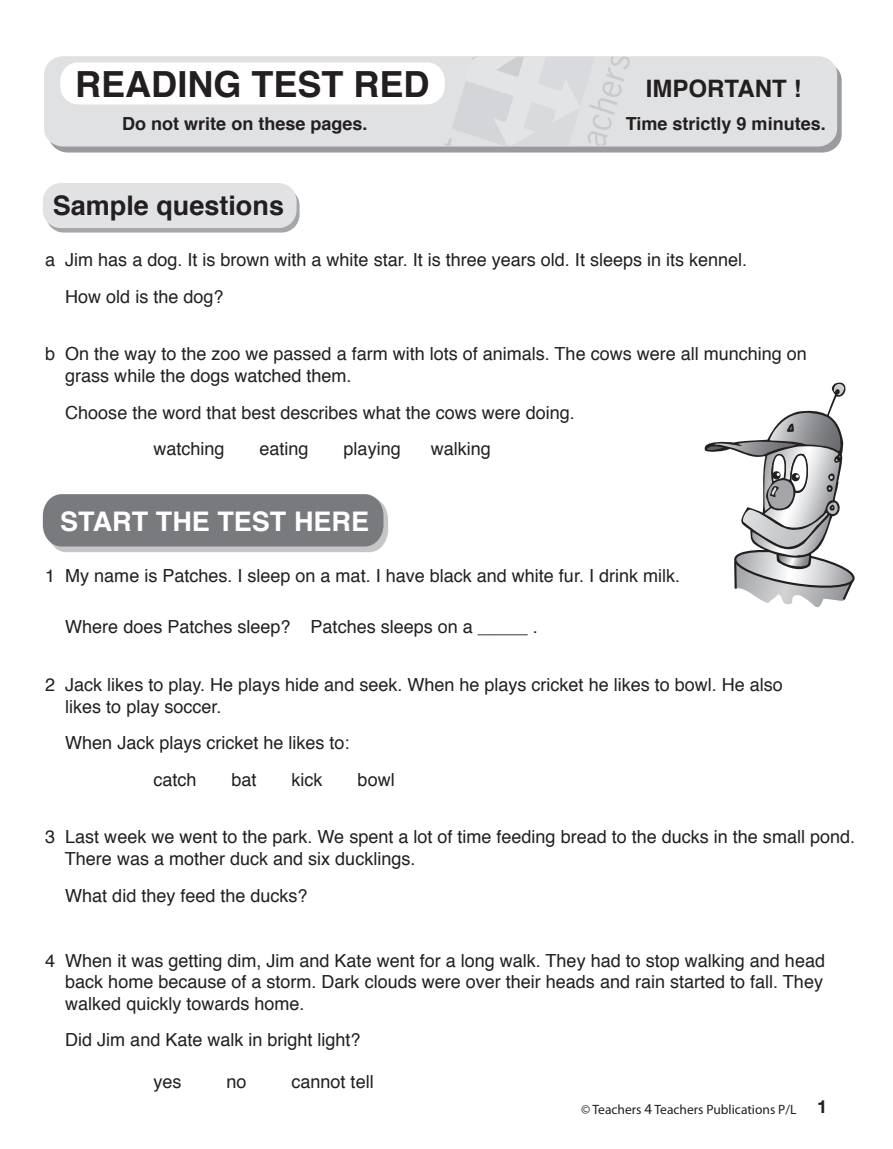
<style>
.page{position:relative;width:893px;height:1149px;background:#fff}
.page>*{position:absolute;margin:0;border:0;box-sizing:border-box;transform-origin:0 0}
.t1{font:700 36px "Helvetica";color:#231f20}
.t2{font:700 27px "Helvetica";color:#fff}
.t3{font:700 27px "Helvetica";color:#231f20}
.t4{font:700 24px "Helvetica";color:#231f20}
.t5{font:18px/21.6px "Helvetica";color:#231f20}
.t6{font:700 18px "Helvetica";color:#231f20}
.t7{font:13.5px "Myriad Pro";color:#231f20}
.s1{font-size:15px}
.s2{font-family:"Helvetica Neue";font-weight:700;font-size:18px}
</style>
<div class="page">
<svg style="left:48px;top:62px;width:793px;height:90px;background:#9fa0a3"></svg>
<div style="left:44px;top:56px;width:792px;height:90px;background:#e0e1e3;border-radius:19px"></div>
<div style="left:60px;top:62px;width:384px;height:42px;background:#fff;border-radius:18px"></div>
<div style="left:46px;top:187px;width:253px;height:45px;background:#a5a6aa;border-radius:18px"></div>
<div style="left:43px;top:183px;width:253px;height:45px;background:#e1e2e4;border-radius:18px"></div>
<svg style="left:43px;top:494px;width:345px;height:58px;background:#838587"></svg>
<svg style="left:444px;top:57px;width:185px;height:90px"></svg>
<svg style="left:704px;top:382px;width:151px;height:226px"></svg>
<h1 class="t1" style="left:75px;top:51px;width:356px">READING TEST RED</h1>
<h3 class="t4" style="left:645px;top:66px;width:157px">IMPORTANT !</h3>
<p class="t6" style="left:122px;top:107px;width:247px">Do not write on these pages.</p>
<p class="t6" style="left:625px;top:107px;width:201px">Time strictly 9 minutes.</p>
<h2 class="t3" style="left:53px;top:181px;width:233px">Sample questions</h2>
<p class="t5" style="left:65px;top:241px;width:683px;line-height:36.6px;text-indent:-20px">a Jim has a dog. It is brown with a white star. It is three years old. It sleeps in its kennel.<br>How old is the dog?</p>
<p class="t5" style="left:65px;top:342px;width:743px;text-indent:-20px">b On the way to the zoo we passed a farm with lots of animals. The cows were all munching on grass while the dogs watched them.</p>
<p class="t5" style="left:153px;top:393px;width:423px;line-height:36.6px;text-indent:-88px">Choose the word that best describes what the cows were doing. watching</p>
<p class="t5" style="left:259px;top:437px;width:51px">eating</p>
<p class="t5" style="left:343px;top:437px;width:59px">playing</p>
<p class="t5" style="left:430px;top:437px;width:62px">walking</p>
<h2 class="t2" style="left:60px;top:497px;width:310px">START THE TEST HERE</h2>
<p class="t5" style="left:45px;top:564px;width:636px">1 My name is Patches. I sleep on a mat. I have black and white fur. I drink milk.</p>
<p class="t5" style="left:65px;top:615px;width:474px">Where does Patches sleep? Patches sleeps on a _____ .</p>
<p class="t5" style="left:65px;top:673px;width:718px;text-indent:-20px">2 Jack likes to play. He plays hide and seek. When he plays cricket he likes to bowl. He also likes to play soccer.</p>
<p class="t5" style="left:153px;top:723px;width:198px;line-height:36.6px;text-indent:-88px">When Jack plays cricket he likes to: catch</p>
<p class="t5" style="left:231px;top:768px;width:27px">bat</p>
<p class="t5" style="left:291px;top:768px;width:32px">kick</p>
<p class="t5" style="left:357px;top:768px;width:39px">bowl</p>
<p class="t5" style="left:65px;top:825px;width:791px;text-indent:-20px">3 Last week we went to the park. We spent a lot of time feeding bread to the ducks in the small pond.<br>There was a mother duck and six ducklings.</p>
<p class="t5" style="left:65px;top:883px;width:244px">What did they feed the ducks?</p>
<p class="t5" style="left:65px;top:948px;width:761px;text-align:justify;text-indent:-20px">4 When it was getting dim, Jim and Kate went for a long walk. They had to stop walking and head back home because of a storm. Dark clouds were over their heads and rain started to fall. They walked quickly towards home.</p>
<p class="t5" style="left:65px;top:1028px;width:297px">Did Jim and Kate walk in bright light?</p>
<p class="t5" style="left:153px;top:1070px;width:30px">yes</p>
<p class="t5" style="left:226px;top:1070px;width:22px">no</p>
<p class="t5" style="left:291px;top:1070px;width:84px">cannot tell</p>
<p class="t7" style="left:580px;top:1100px;width:248px">© Teachers <span class="s1">4</span> Teachers Publications P/L <span class="s2">1</span></p>
</div>
